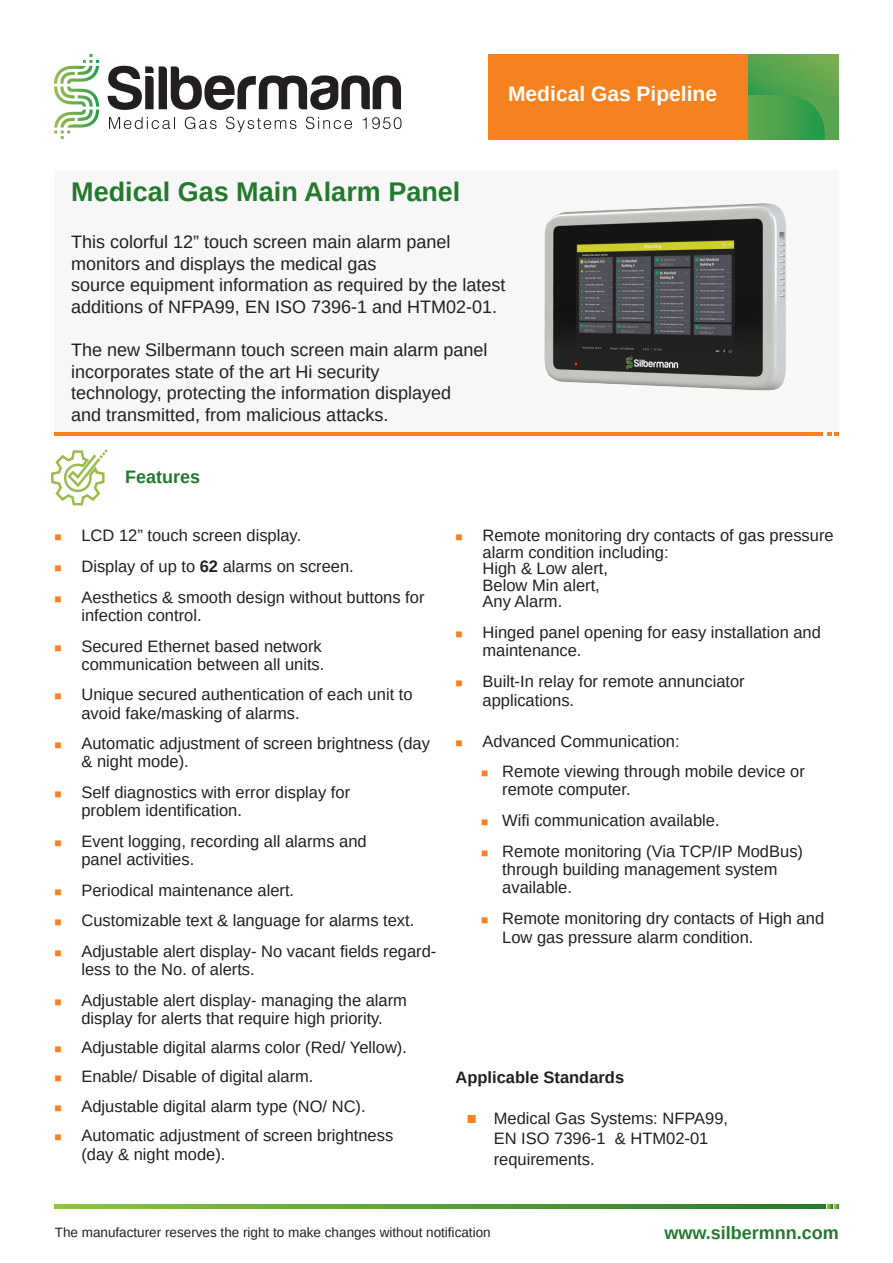
<style>
.page{position:relative;width:893px;height:1263px;background:#fff}
.page>*{position:absolute;margin:0;border:0;box-sizing:border-box;transform-origin:0 0}
.t1{font:700 27px "Arimo";color:#23792c}
.t2{font:700 21px "Arimo";color:#fff}
.t3{font:18px/21.6px "Arimo";color:#231f20}
.t4{font:700 18px "Arimo";color:#23792c}
.t5{font:16.5px/18px "Arimo";color:#231f20}
.t6{font:700 16.5px "Arimo";color:#231f20}
.t7{font:13.5px "Arimo";color:#231f20}
.s1{font-size:12px;color:#f58220}
.s2{font-weight:700}
.s3{color:#f58220}
</style>
<div class="page">
<svg style="left:54px;top:54px;width:45px;height:60px"></svg>
<svg style="left:109px;top:117px;width:66px;height:12px"></svg>
<svg style="left:185px;top:117px;width:32px;height:12px"></svg>
<svg style="left:226px;top:117px;width:70px;height:15px"></svg>
<svg style="left:306px;top:117px;width:46px;height:12px"></svg>
<svg style="left:363px;top:117px;width:39px;height:12px"></svg>
<svg style="left:108px;top:66px;width:293px;height:44px"></svg>
<div style="left:488px;top:54px;width:260px;height:85px;background:#f58220"></div>
<svg style="left:51px;top:449px;width:57px;height:57px"></svg>
<hr style="left:54px;top:432px;width:769px;height:4px;background:#f58220">
<svg style="left:827px;top:432px;width:12px;height:4px"></svg>
<div style="left:54px;top:170px;width:785px;height:262px;background:#f7f7f8"></div>
<svg style="left:54px;top:1205px;width:771px;height:4px;background:#599e36"></svg>
<svg style="left:828px;top:1205px;width:11px;height:4px"></svg>
<img style="left:748px;top:54px;width:91px;height:85px">
<img style="left:544px;top:203px;width:242px;height:188px">
<p class="t2" style="left:508px;top:80px;width:210px">Medical Gas Pipeline</p>
<h1 class="t1" style="left:71px;top:174px;width:391px">Medical Gas Main Alarm Panel</h1>
<p class="t3" style="left:71px;top:231px;width:436px">This colorful 12” touch screen main alarm panel monitors and displays the medical gas<br>source equipment information as required by the latest additions of NFPA99, EN ISO 7396-1 and HTM02-01.</p>
<p class="t3" style="left:71px;top:339px;width:418px">The new Silbermann touch screen main alarm panel incorporates state of the art Hi security<br>technology, protecting the information displayed<br>and transmitted, from malicious attacks.</p>
<p class="t4" style="left:125px;top:465px;width:77px">Features</p>
<p class="t5" style="left:54px;top:527px;width:248px"><span class="s1">■</span> LCD 12” touch screen display.</p>
<p class="t5" style="left:54px;top:558px;width:301px"><span class="s1">■</span> Display of up to <span class="s2">62</span> alarms on screen.</p>
<p class="t5" style="left:81px;top:588px;width:345px;text-indent:-27px"><span class="s1">■</span> Aesthetics &amp; smooth design without buttons for infection control.</p>
<p class="t5" style="left:54px;top:637px;width:272px;text-align:right"><span class="s1">■</span> Secured Ethernet based network communication between all units.</p>
<p class="t5" style="left:81px;top:686px;width:333px;text-indent:-27px"><span class="s1">■</span> Unique secured authentication of each unit to avoid fake/masking of alarms.</p>
<p class="t5" style="left:81px;top:735px;width:350px;text-indent:-27px"><span class="s1">■</span> Automatic adjustment of screen brightness (day &amp; night mode).</p>
<p class="t5" style="left:81px;top:783px;width:270px;text-indent:-27px"><span class="s1">■</span> Self diagnostics with error display for problem identification.</p>
<p class="t5" style="left:81px;top:832px;width:287px;text-indent:-27px"><span class="s1">■</span> Event logging, recording all alarms and panel activities.</p>
<p class="t5" style="left:54px;top:881px;width:241px"><span class="s1">■</span> Periodical maintenance alert.</p>
<p class="t5" style="left:54px;top:912px;width:361px"><span class="s1">■</span> Customizable text &amp; language for alarms text.</p>
<p class="t5" style="left:81px;top:942px;width:356px;text-indent:-27px"><span class="s1">■</span> Adjustable alert display- No vacant fields regard&shy;less to the No. of alerts.</p>
<p class="t5" style="left:54px;top:991px;width:354px;text-align:center"><span class="s1">■</span> Adjustable alert display- managing the alarm display for alerts that require high priority.</p>
<p class="t5" style="left:54px;top:1038px;width:354px"><span class="s1">■</span> Adjustable digital alarms color (Red/ Yellow).</p>
<p class="t5" style="left:54px;top:1068px;width:261px"><span class="s1">■</span> Enable/ Disable of digital alarm.</p>
<p class="t5" style="left:54px;top:1097px;width:313px"><span class="s1">■</span> Adjustable digital alarm type (NO/ NC).</p>
<p class="t5" style="left:81px;top:1125px;width:313px;line-height:19.5px;text-indent:-27px"><span class="s1">■</span> Automatic adjustment of screen brightness (day &amp; night mode).</p>
<p class="t5" style="left:482px;top:528px;width:353px;line-height:16.5px;text-indent:-27px"><span class="s1">■</span> Remote monitoring dry contacts of gas pressure alarm condition including:<br>High &amp; Low alert,<br>Below Min alert,<br>Any Alarm.</p>
<p class="t5" style="left:482px;top:624px;width:340px;text-indent:-27px"><span class="s1">■</span> Hinged panel opening for easy installation and maintenance.</p>
<p class="t5" style="left:482px;top:672px;width:264px;line-height:19.5px;text-indent:-27px"><span class="s1">■</span> Built-In relay for remote annunciator applications.</p>
<p class="t5" style="left:455px;top:732px;width:226px"><span class="s1">■</span> Advanced Communication:</p>
<p class="t5" style="left:502px;top:763px;width:304px;text-indent:-21px"><span class="s1">■</span> Remote viewing through mobile device or remote computer.</p>
<p class="t5" style="left:481px;top:811px;width:240px"><span class="s1">■</span> Wifi communication available.</p>
<p class="t5" style="left:502px;top:842px;width:302px;text-indent:-21px"><span class="s1">■</span> Remote monitoring (Via TCP/IP ModBus) through building management system available.</p>
<p class="t5" style="left:502px;top:908px;width:323px;line-height:19.5px;text-indent:-21px"><span class="s1">■</span> Remote monitoring dry contacts of High and<br>Low gas pressure alarm condition.</p>
<p class="t6" style="left:455px;top:1065px;width:170px">Applicable Standards</p>
<p class="t5" style="left:467px;top:1108px;width:263px;line-height:19.8px;text-align:center"><span class="s3">■</span> Medical Gas Systems: NFPA99,<br>EN ISO 7396-1 &amp; HTM02-01</p>
<p class="t5" style="left:494px;top:1151px;width:102px">requirements.</p>
<p class="t7" style="left:55px;top:1224px;width:437px">The manufacturer reserves the right to make changes without notification</p>
<p class="t4" style="left:664px;top:1220px;width:176px">www.silbermnn.com</p>
</div>
